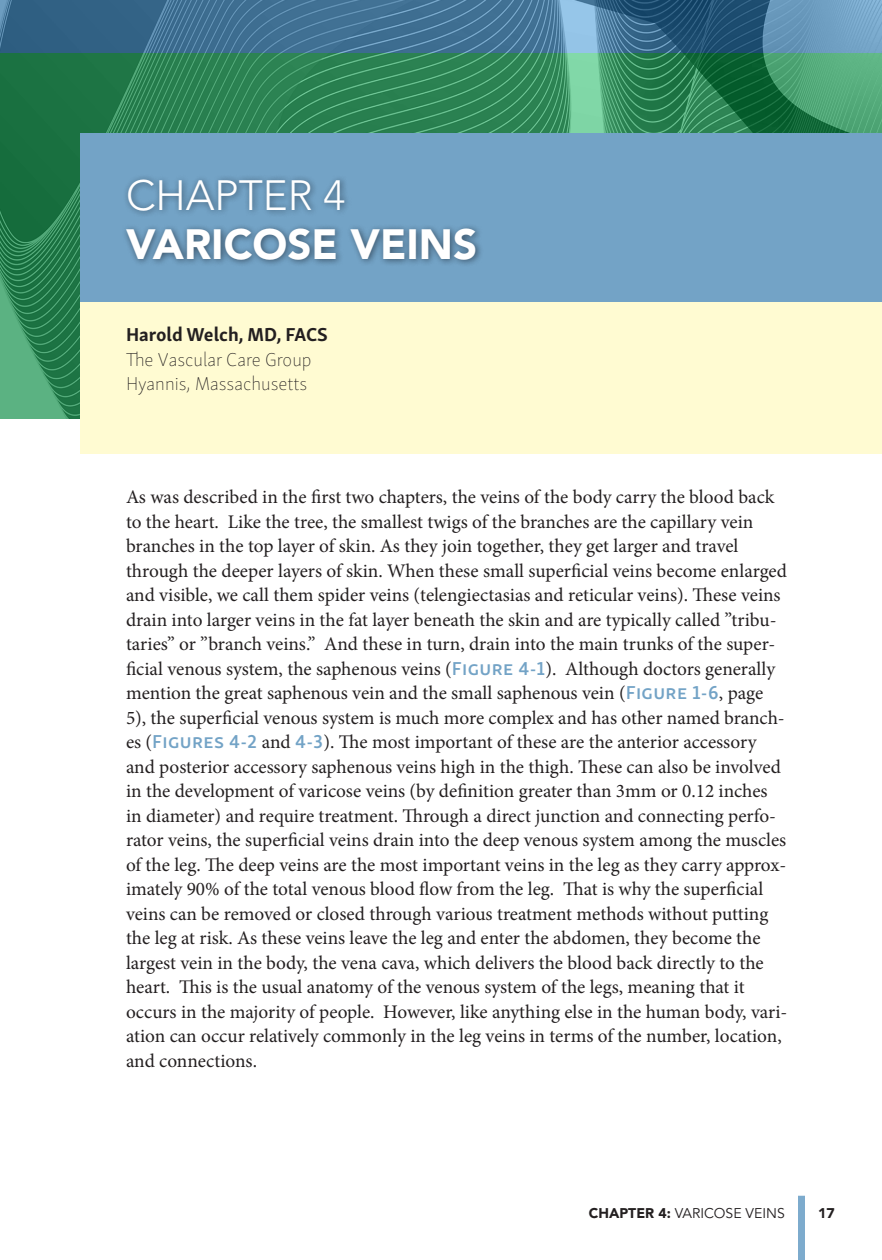
<style>
.page{position:relative;width:882px;height:1260px;background:#fff}
.page>*{position:absolute;margin:0;border:0;box-sizing:border-box;transform-origin:0 0}
.t1{font:900 42px "Avenir";color:#fff}
.t2{font:300 42px "Avenir";color:#fff}
.Body{font:19.25px/24.5px "Minion Pro";color:#231f20}
.t3{font:100 19.25px "Skolar Sans Latn";color:#231f20}
.t4{font:700 19.25px "Skolar Sans Latn";color:#231f20}
.t5{font:14px "Avenir";color:#231f20}
.t6{font:900 14px "Avenir";color:#231f20}
.s1{font-family:"Skolar Sans Latn";font-weight:600;color:#73a3c6}
.s2{font-weight:900}
</style>
<div class="page">
<div style="left:798px;top:1196px;width:7px;height:64px;background:#7dabcd"></div>
<img style="left:0;top:0;width:882px;height:419px">
<div style="left:81px;top:133px;width:801px;height:197px;background:#73a3c6"></div>
<div style="left:120px;top:174px;width:364px;height:94px;background:#010209;opacity:.5"></div>
<div style="left:81px;top:302px;width:801px;height:152px;background:#fffbd2"></div>
<p class="t2" style="left:126px;top:171px;width:221px">CHAPTER 4</p>
<p class="t1" style="left:126px;top:219px;width:353px">VARICOSE VEINS</p>
<p class="t4" style="left:126px;top:319px;width:203px">Harold Welch, MD, FACS</p>
<p class="t3" style="left:126px;top:345px;width:187px">The Vascular Care Group</p>
<p class="t3" style="left:126px;top:370px;width:183px">Hyannis, Massachusetts</p>
<p class="Body" style="left:126px;top:485px;width:663px">As was described in the first two chapters, the veins of the body carry the blood back to the heart. Like the tree, the smallest twigs of the branches are the capillary vein branches in the top layer of skin. As they join together, they get larger and travel through the deeper layers of skin. When these small superficial veins become enlarged and visible, we call them spider veins (telengiectasias and reticular veins). These veins drain into larger veins in the fat layer beneath the skin and are typically called ”tribu&shy;taries” or ”branch veins.” And these in turn, drain into the main trunks of the super&shy;ficial venous system, the saphenous veins (<span class="s1">Figure 4-1</span>). Although doctors generally mention the great saphenous vein and the small saphenous vein (<span class="s1">Figure 1-6</span>, page 5), the superficial venous system is much more complex and has other named branch&shy;es (<span class="s1">Figures 4-2</span> and <span class="s1">4-3</span>). The most important of these are the anterior accessory and posterior accessory saphenous veins high in the thigh. These can also be involved in the development of varicose veins (by definition greater than 3mm or 0.12 inches in diameter) and require treatment. Through a direct junction and connecting perfo&shy;rator veins, the superficial veins drain into the deep venous system among the muscles of the leg. The deep veins are the most important veins in the leg as they carry approx&shy;imately 90% of the total venous blood flow from the leg. That is why the superficial veins can be removed or closed through various treatment methods without putting the leg at risk. As these veins leave the leg and enter the abdomen, they become the largest vein in the body, the vena cava, which delivers the blood back directly to the heart. This is the usual anatomy of the venous system of the legs, meaning that it occurs in the majority of people. However, like anything else in the human body, vari&shy;ation can occur relatively commonly in the leg veins in terms of the number, location, and connections.</p>
<p class="t5" style="left:589px;top:1205px;width:197px"><span class="s2">CHAPTER 4:</span> VARICOSE VEINS</p>
<p class="t6" style="left:818px;top:1204px;width:18px">17</p>
</div>
